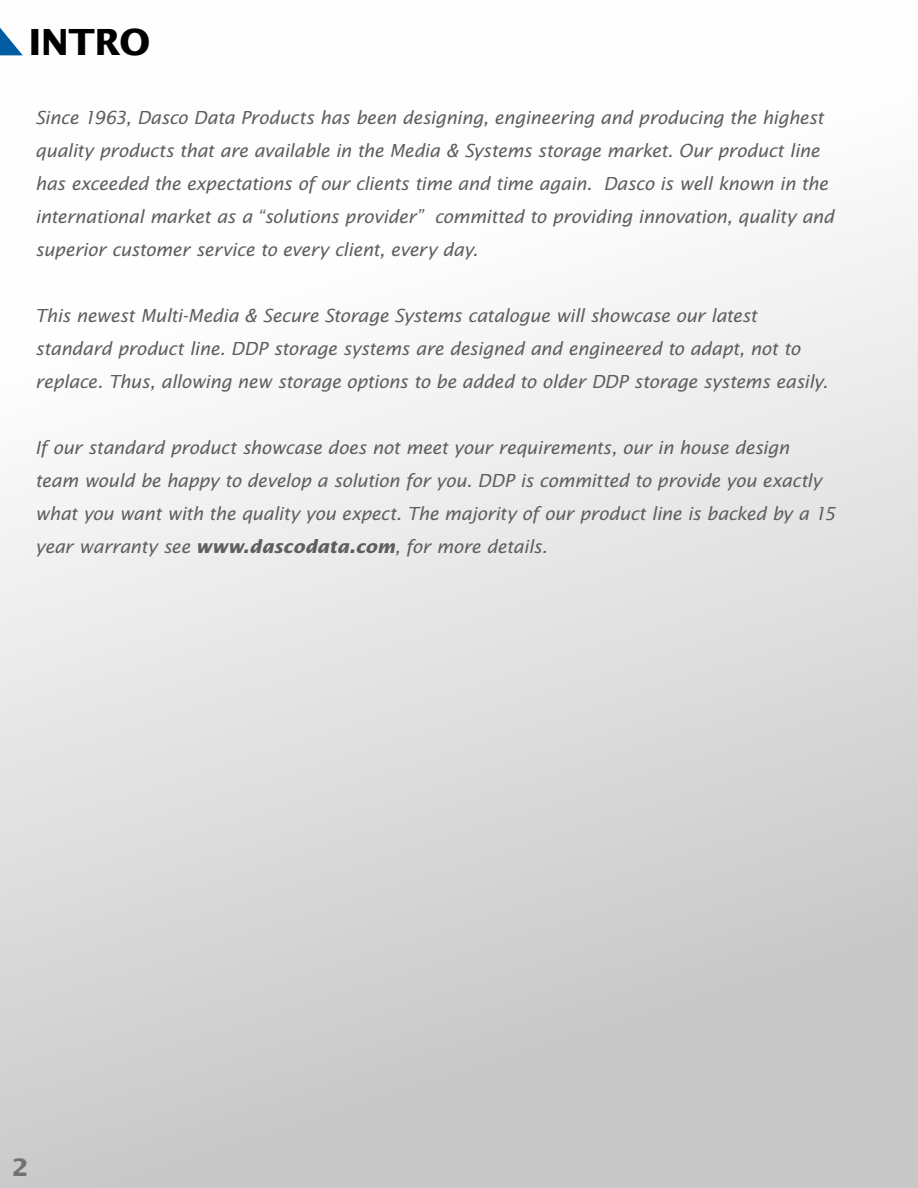
<style>
.page{position:relative;width:918px;height:1188px;background:#fff}
.page>*{position:absolute;margin:0;border:0;box-sizing:border-box;transform-origin:0 0}
.t1{font:700 36px "Lucida Sans";letter-spacing:-.015em;color:#000}
.t2{font:700 24px "Lucida Sans";color:#727273}
.t3{font:italic 18px/33px "Lucida Sans";letter-spacing:-.02em;color:#5e5e5f}
.s1{font-weight:700}
</style>
<div class="page">
<div style="left:0;top:0;width:918px;height:1188px;background:linear-gradient(to bottom,#fff,#c5c5c6)"></div>
<svg style="left:0;top:11px;width:23px;height:44px"></svg>
<h1 class="t1" style="left:28px;top:21px;width:123px">INTRO</h1>
<p class="t3" style="left:35px;top:101px;width:800px">Since 1963, Dasco Data Products has been designing, engineering and producing the highest quality products that are available in the Media &amp; Systems storage market. Our product line has exceeded the expectations of our clients time and time again. Dasco is well known in the international market as a “solutions provider” committed to providing innovation, quality and superior customer service to every client, every day.</p>
<p class="t3" style="left:35px;top:299px;width:794px">This newest Multi-Media &amp; Secure Storage Systems catalogue will showcase our latest standard product line. DDP storage systems are designed and engineered to adapt, not to replace. Thus, allowing new storage options to be added to older DDP storage systems easily.</p>
<p class="t3" style="left:35px;top:431px;width:801px">If our standard product showcase does not meet your requirements, our in house design team would be happy to develop a solution for you. DDP is committed to provide you exactly what you want with the quality you expect. The majority of our product line is backed by a 15 year warranty see <span class="s1">www.dascodata.com</span>, for more details.</p>
<h2 class="t2" style="left:12px;top:1153px;width:18px">2</h2>
</div>
